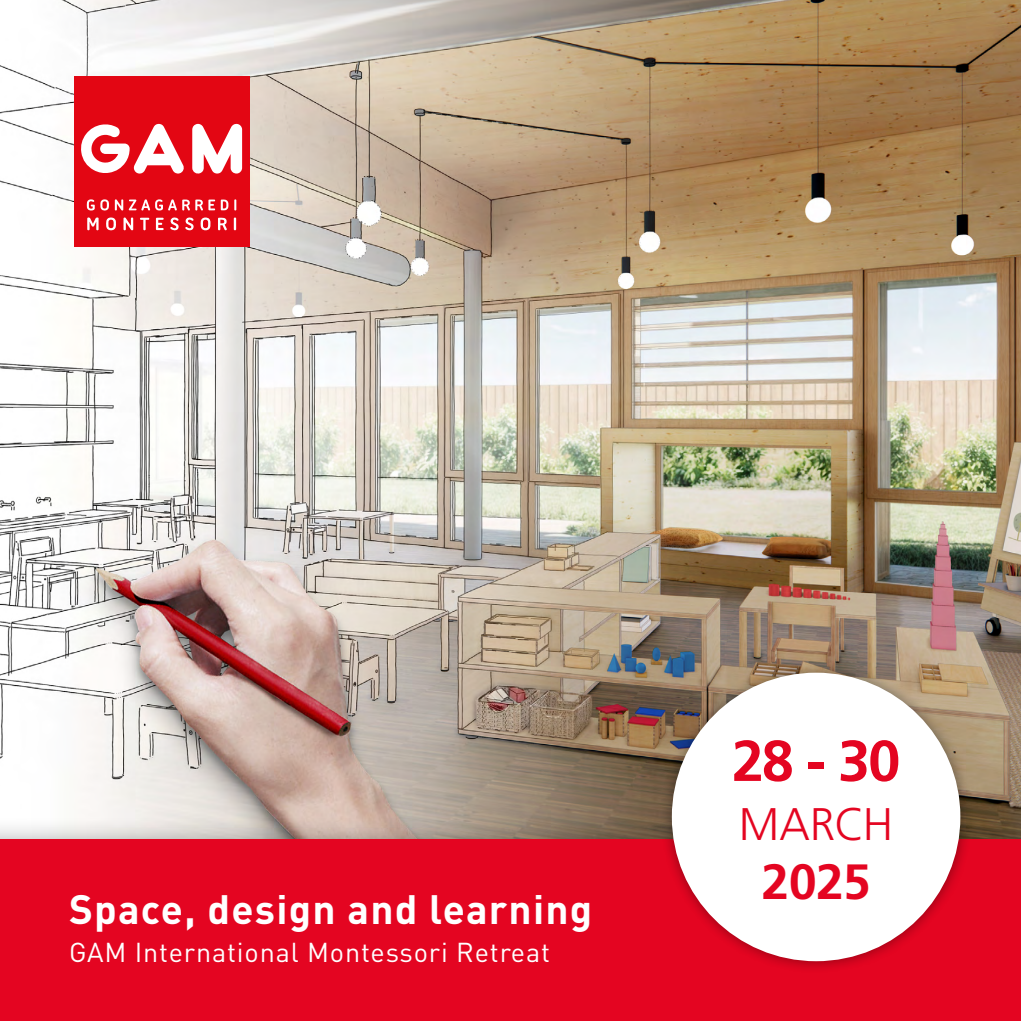
<style>
.page{position:relative;width:1021px;height:1021px;background:#fff}
.page>*{position:absolute;margin:0;border:0;box-sizing:border-box;transform-origin:0 0}
.t1{font:700 57.38px "Frutiger LT Std";color:#e40521}
.t2{font:700 49.5px "Frutiger LT Std";color:#e40521}
.t3{font:300 45.68px "Frutiger LT Std";letter-spacing:-.01em;color:#e40521}
.t4{font:700 40.5px "DIN Pro";letter-spacing:.03em;color:#fff}
.t5{font:27px "DIN Pro";letter-spacing:.03em;color:#fff}
</style>
<div class="page">
<img style="left:0;top:0;width:1020px;height:815px">
<div style="left:0;top:815px;width:1020px;height:205px;background:#000;opacity:.3"></div>
<div style="left:0;top:839px;width:1020px;height:181px;background:#e40521"></div>
<div style="left:659px;top:659px;width:314px;height:315px;background:#000;opacity:.4"></div>
<div style="left:672px;top:672px;width:288px;height:289px;background:#fff;border-radius:50%"></div>
<div style="left:74px;top:76px;width:175px;height:171px;background:#e30613"></div>
<svg style="left:192px;top:124px;width:50px;height:50px"></svg>
<svg style="left:81px;top:124px;width:103px;height:50px"></svg>
<svg style="left:87px;top:217px;width:12px;height:13px"></svg>
<svg style="left:123px;top:217px;width:10px;height:13px"></svg>
<svg style="left:218px;top:218px;width:9px;height:12px"></svg>
<svg style="left:201px;top:217px;width:9px;height:13px"></svg>
<svg style="left:106px;top:217px;width:10px;height:13px"></svg>
<svg style="left:115px;top:199px;width:8px;height:12px"></svg>
<svg style="left:156px;top:218px;width:8px;height:12px"></svg>
<svg style="left:170px;top:217px;width:9px;height:13px"></svg>
<svg style="left:185px;top:217px;width:9px;height:13px"></svg>
<svg style="left:221px;top:199px;width:7px;height:11px"></svg>
<svg style="left:87px;top:199px;width:22px;height:12px"></svg>
<svg style="left:140px;top:218px;width:9px;height:12px"></svg>
<svg style="left:129px;top:199px;width:86px;height:12px"></svg>
<svg style="left:234px;top:217px;width:2px;height:13px"></svg>
<svg style="left:234px;top:199px;width:2px;height:11px"></svg>
<h3 class="t4" style="left:69px;top:881px;width:525px">Space, design and learning</h3>
<p class="t5" style="left:69px;top:934px;width:482px">GAM International Montessori Retreat</p>
<h1 class="t1" style="left:732px;top:727px;width:170px">28 - 30</h1>
<h3 class="t3" style="left:739px;top:798px;width:156px">MARCH</h3>
<h2 class="t2" style="left:761px;top:852px;width:110px">2025</h2>
</div>
